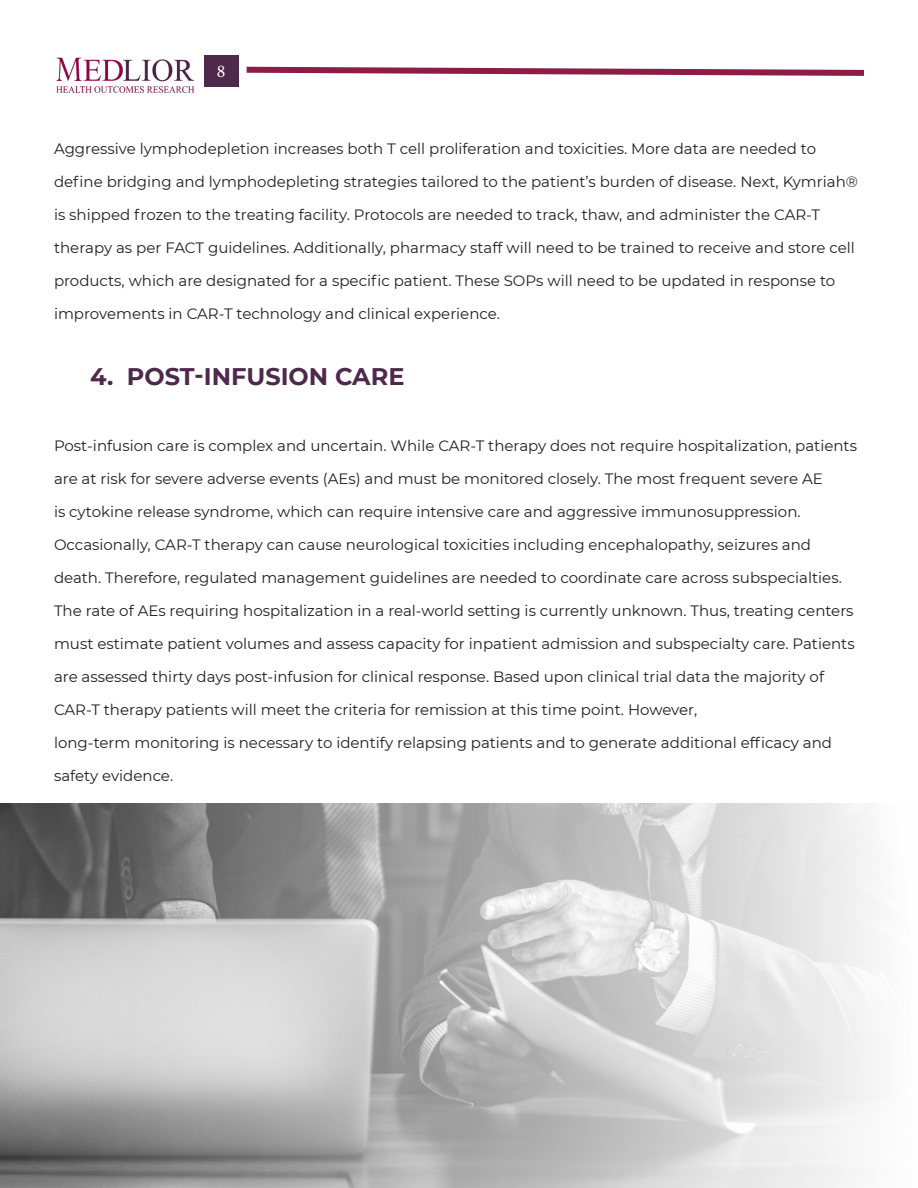
<style>
.page{position:relative;width:918px;height:1188px;background:#fff}
.page>*{position:absolute;margin:0;border:0;box-sizing:border-box;transform-origin:0 0}
.t1{font:700 24px "Montserrat";color:#4e294b}
.t2{font:18px "Minion Pro";color:#fff}
.t3{font:15px "Montserrat";color:#231f20}
</style>
<div class="page">
<svg style="left:246px;top:66px;width:618px;height:10px"></svg>
<img style="left:56px;top:57px;width:139px;height:36px">
<div style="left:204px;top:56px;width:34px;height:31px;background:#4e294b"></div>
<img style="left:0;top:803px;width:875px;height:385px">
<p class="t2" style="left:217px;top:59px;width:10px">8</p>
<p class="t3" style="left:54px;top:138px;width:764px">Aggressive lymphodepletion increases both T cell proliferation and toxicities. More data are needed to</p>
<p class="t3" style="left:54px;top:171px;width:805px">define bridging and lymphodepleting strategies tailored to the patient’s burden of disease. Next, Kymriah®</p>
<p class="t3" style="left:54px;top:204px;width:768px">is shipped frozen to the treating facility. Protocols are needed to track, thaw, and administer the CAR-T</p>
<p class="t3" style="left:54px;top:237px;width:802px">therapy as per FACT guidelines. Additionally, pharmacy staff will need to be trained to receive and store cell</p>
<p class="t3" style="left:54px;top:270px;width:783px">products, which are designated for a specific patient. These SOPs will need to be updated in response to</p>
<p class="t3" style="left:54px;top:303px;width:448px">improvements in CAR-T technology and clinical experience.</p>
<p class="t1" style="left:90px;top:359px;width:316px">4. POST-INFUSION CARE</p>
<p class="t3" style="left:54px;top:435px;width:805px">Post-infusion care is complex and uncertain. While CAR-T therapy does not require hospitalization, patients</p>
<p class="t3" style="left:54px;top:468px;width:770px">are at risk for severe adverse events (AEs) and must be monitored closely. The most frequent severe AE</p>
<p class="t3" style="left:54px;top:501px;width:748px">is cytokine release syndrome, which can require intensive care and aggressive immunosuppression.</p>
<p class="t3" style="left:54px;top:534px;width:759px">Occasionally, CAR-T therapy can cause neurological toxicities including encephalopathy, seizures and</p>
<p class="t3" style="left:54px;top:567px;width:789px">death. Therefore, regulated management guidelines are needed to coordinate care across subspecialties.</p>
<p class="t3" style="left:54px;top:600px;width:801px">The rate of AEs requiring hospitalization in a real-world setting is currently unknown. Thus, treating centers</p>
<p class="t3" style="left:54px;top:633px;width:802px">must estimate patient volumes and assess capacity for inpatient admission and subspecialty care. Patients</p>
<p class="t3" style="left:54px;top:666px;width:772px">are assessed thirty days post-infusion for clinical response. Based upon clinical trial data the majority of</p>
<p class="t3" style="left:54px;top:699px;width:645px">CAR-T therapy patients will meet the criteria for remission at this time point. However,</p>
<p class="t3" style="left:54px;top:732px;width:780px">long-term monitoring is necessary to identify relapsing patients and to generate additional efficacy and</p>
<p class="t3" style="left:54px;top:765px;width:121px">safety evidence.</p>
</div>
